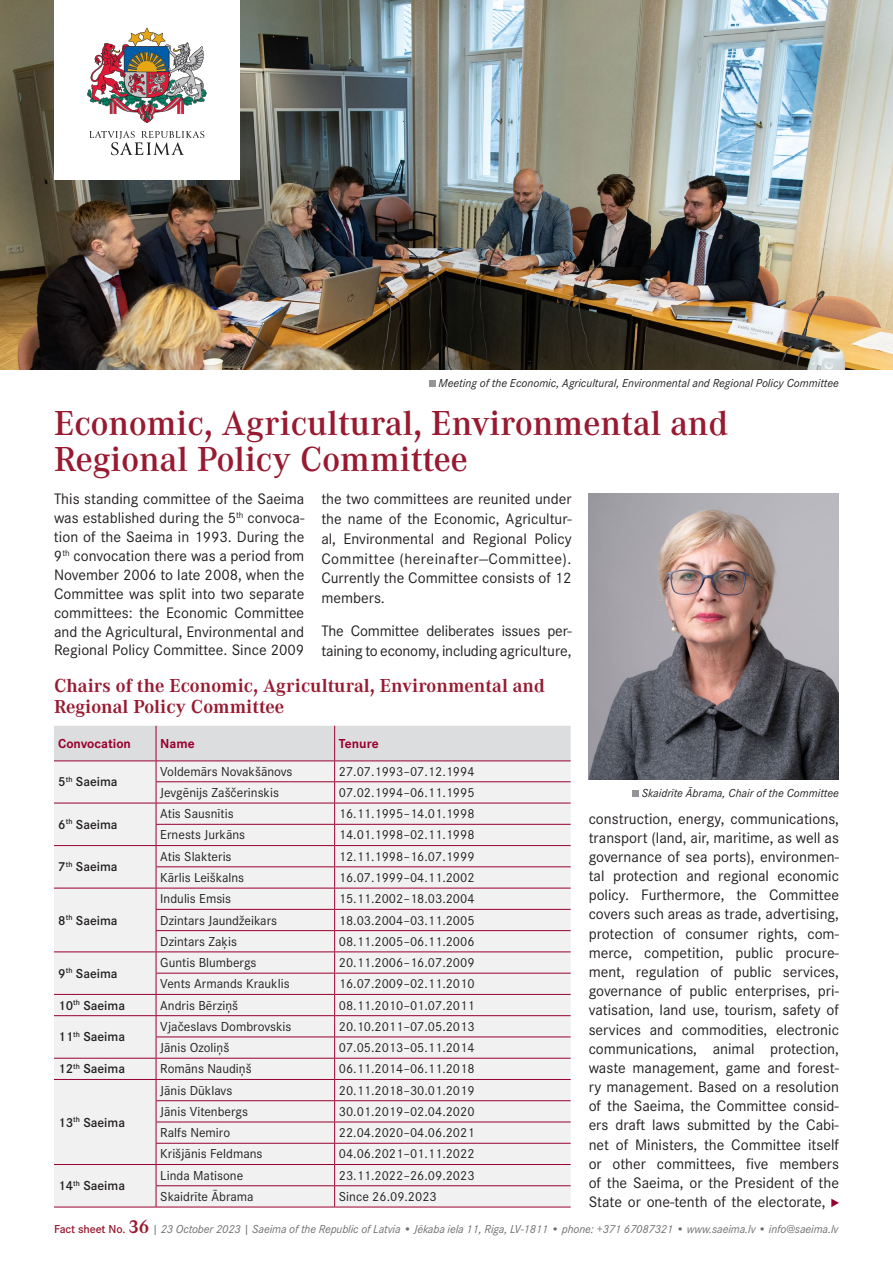
<style>
.page{position:relative;width:893px;height:1263px;background:#fff}
.page>*{position:absolute;margin:0;border:0;box-sizing:border-box;transform-origin:0 0}
.t1{font:600 36px/36px "Corporate A Pro";color:#981a31}
.t2{font:700 19.5px/21px "Corporate A Pro";color:#981a31}
.t3{font:15.75px/19.2px "Corporate S Pro";color:#231f20;text-align:justify}
.t4{font:13.5px "Corporate S Pro";color:#231f20}
.t5{font:600 13.5px "Corporate S Pro";color:#231f20}
.t6{font:700 13.5px "Corporate S Pro";color:#98002e}
.t7{font:italic 12px "Corporate S Pro";letter-spacing:-.01em;color:#6d6e71}
.t8{font:italic 12px "Corporate S Pro";color:#231f20}
.s1{font-weight:600;font-style:normal;color:#981a31}
.s2{font-family:"Corporate A Pro";font-weight:700;font-style:normal;font-size:19.5px;color:#981a31}
</style>
<div class="page">
<img style="left:0;top:0;width:893px;height:370px">
<div style="left:429px;top:381px;width:7px;height:6px;background:#939598"></div>
<div style="left:54px;top:0;width:186px;height:180px;background:#fff"></div>
<img style="left:87px;top:28px;width:120px;height:95px">
<svg style="left:89px;top:131px;width:115px;height:24px"></svg>
<div style="left:633px;top:790px;width:6px;height:7px;background:#939598"></div>
<img style="left:589px;top:494px;width:250px;height:286px">
<svg style="left:831px;top:1198px;width:8px;height:9px"></svg>
<hr style="left:54px;top:1207px;width:102px;height:1px;background:#98002e">
<hr style="left:156px;top:1207px;width:179px;height:1px;background:#98002e">
<hr style="left:335px;top:1207px;width:236px;height:1px;background:#98002e">
<svg style="left:54px;top:726px;width:517px;height:481px"></svg>
<hr style="left:156px;top:973px;width:179px;height:1px;background:#98002e">
<hr style="left:335px;top:973px;width:236px;height:1px;background:#98002e">
<p class="t8" style="left:439px;top:374px;width:402px">Meeting of the Economic, Agricultural, Environmental and Regional Policy Committee</p>
<h1 class="t1" style="left:54px;top:403px;width:675px">Economic, Agricultural, Environmental and<br>Regional Policy Committee</h1>
<p class="t3" style="left:54px;top:488px;width:252px">This standing committee of the Saeima was established during the 5<sup>th</sup> convoca&shy;tion of the Saeima in 1993. During the 9<sup>th</sup> convocation there was a period from November 2006 to late 2008, when the Committee was split into two separate committees: the Economic Committee and the Agricultural, Environmental and Regional Policy Committee. Since 2009</p>
<p class="t3" style="left:321px;top:488px;width:252px;line-height:19.8px">the two committees are reunited under the name of the Economic, Agricultur&shy;al, Environmental and Regional Policy Committee (hereinafter—Committee).<br>Currently the Committee consists of 12 members.</p>
<p class="t3" style="left:321px;top:619px;width:252px;line-height:19.8px">The Committee deliberates issues per&shy;taining to economy, including agriculture,</p>
<p class="t2" style="left:54px;top:674px;width:492px">Chairs of the Economic, Agricultural, Environmental and<br>Regional Policy Committee</p>
<p class="t6" style="left:58px;top:733px;width:74px">Convocation</p>
<p class="t6" style="left:160px;top:733px;width:36px">Name</p>
<p class="t6" style="left:339px;top:733px;width:41px">Tenure</p>
<p class="t5" style="left:58px;top:772px;width:61px">5<sup>th</sup> Saeima</p>
<p class="t4" style="left:160px;top:761px;width:134px">Voldemārs Novakšānovs</p>
<p class="t4" style="left:339px;top:761px;width:137px">27.07.1993–07.12.1994</p>
<p class="t4" style="left:160px;top:783px;width:120px">Jevgēnijs Zaščerinskis</p>
<p class="t4" style="left:339px;top:783px;width:137px">07.02.1994–06.11.1995</p>
<p class="t5" style="left:58px;top:814px;width:61px">6<sup>th</sup> Saeima</p>
<p class="t5" style="left:58px;top:857px;width:61px">7<sup>th</sup> Saeima</p>
<p class="t5" style="left:58px;top:910px;width:61px">8<sup>th</sup> Saeima</p>
<p class="t5" style="left:58px;top:963px;width:61px">9<sup>th</sup> Saeima</p>
<p class="t4" style="left:160px;top:804px;width:75px">Atis Sausnītis</p>
<p class="t4" style="left:339px;top:804px;width:137px">16.11.1995–14.01.1998</p>
<p class="t4" style="left:160px;top:825px;width:86px">Ernests Jurkāns</p>
<p class="t4" style="left:339px;top:825px;width:137px">14.01.1998–02.11.1998</p>
<p class="t4" style="left:160px;top:846px;width:73px">Atis Slakteris</p>
<p class="t4" style="left:339px;top:846px;width:137px">12.11.1998–16.07.1999</p>
<p class="t4" style="left:160px;top:868px;width:85px">Kārlis Leiškalns</p>
<p class="t4" style="left:339px;top:868px;width:137px">16.07.1999–04.11.2002</p>
<p class="t4" style="left:160px;top:889px;width:72px">Indulis Emsis</p>
<p class="t4" style="left:339px;top:889px;width:137px">15.11.2002–18.03.2004</p>
<p class="t4" style="left:160px;top:910px;width:118px">Dzintars Jaundžeikars</p>
<p class="t4" style="left:339px;top:910px;width:137px">18.03.2004–03.11.2005</p>
<p class="t4" style="left:160px;top:931px;width:78px">Dzintars Zaķis</p>
<p class="t4" style="left:339px;top:931px;width:137px">08.11.2005–06.11.2006</p>
<p class="t4" style="left:160px;top:953px;width:98px">Guntis Blumbergs</p>
<p class="t4" style="left:339px;top:953px;width:137px">20.11.2006–16.07.2009</p>
<p class="t4" style="left:160px;top:974px;width:131px">Vents Armands Krauklis</p>
<p class="t4" style="left:339px;top:974px;width:137px">16.07.2009–02.11.2010</p>
<p class="t5" style="left:58px;top:995px;width:68px">10<sup>th</sup> Saeima</p>
<p class="t4" style="left:160px;top:995px;width:79px">Andris Bērziņš</p>
<p class="t4" style="left:339px;top:995px;width:137px">08.11.2010–01.07.2011</p>
<p class="t5" style="left:58px;top:1027px;width:68px">11<sup>th</sup> Saeima</p>
<p class="t4" style="left:160px;top:1016px;width:133px">Vjačeslavs Dombrovskis</p>
<p class="t4" style="left:339px;top:1016px;width:137px">20.10.2011–07.05.2013</p>
<p class="t4" style="left:160px;top:1038px;width:70px">Jānis Ozoliņš</p>
<p class="t4" style="left:339px;top:1038px;width:137px">07.05.2013–05.11.2014</p>
<p class="t5" style="left:58px;top:1059px;width:68px">12<sup>th</sup> Saeima</p>
<p class="t4" style="left:160px;top:1059px;width:93px">Romāns Naudiņš</p>
<p class="t4" style="left:339px;top:1059px;width:137px">06.11.2014–06.11.2018</p>
<p class="t5" style="left:58px;top:1112px;width:68px">13<sup>th</sup> Saeima</p>
<p class="t5" style="left:58px;top:1176px;width:68px">14<sup>th</sup> Saeima</p>
<p class="t4" style="left:160px;top:1080px;width:73px">Jānis Dūklavs</p>
<p class="t4" style="left:339px;top:1080px;width:137px">20.11.2018–30.01.2019</p>
<p class="t4" style="left:160px;top:1101px;width:89px">Jānis Vitenbergs</p>
<p class="t4" style="left:339px;top:1101px;width:137px">30.01.2019–02.04.2020</p>
<p class="t4" style="left:160px;top:1123px;width:71px">Ralfs Nemiro</p>
<p class="t4" style="left:339px;top:1123px;width:137px">22.04.2020–04.06.2021</p>
<p class="t4" style="left:160px;top:1144px;width:104px">Krišjānis Feldmans</p>
<p class="t4" style="left:339px;top:1144px;width:137px">04.06.2021–01.11.2022</p>
<p class="t4" style="left:160px;top:1165px;width:85px">Linda Matisone</p>
<p class="t4" style="left:339px;top:1165px;width:137px">23.11.2022–26.09.2023</p>
<p class="t4" style="left:160px;top:1187px;width:95px">Skaidrīte Ābrama</p>
<p class="t4" style="left:339px;top:1187px;width:99px">Since 26.09.2023</p>
<p class="t8" style="left:642px;top:784px;width:199px">Skaidrīte Ābrama, Chair of the Committee</p>
<p class="t3" style="left:589px;top:807px;width:252px">construction, energy, communications, transport (land, air, maritime, as well as governance of sea ports), environmen&shy;tal protection and regional economic policy. Furthermore, the Committee covers such areas as trade, advertising, protection of consumer rights, com&shy;merce, competition, public procure&shy;ment, regulation of public services, governance of public enterprises, pri&shy;vatisation, land use, tourism, safety of services and commodities, electronic communications, animal protection, waste management, game and forest&shy;ry management. Based on a resolution of the Saeima, the Committee consid&shy;ers draft laws submitted by the Cabi&shy;net of Ministers, the Committee itself or other committees, five members of the Saeima, or the President of the State or one-tenth of the electorate,</p>
<p class="t7" style="left:54px;top:1220px;width:786px"><span class="s1">Fact sheet No.</span> <span class="s2">36</span> | 23 October 2023 | Saeima of the Republic of Latvia • Jēkaba iela 11, Riga, LV-1811 • phone: +371 67087321 • www.saeima.lv • info@saeima.lv</p>
</div>
